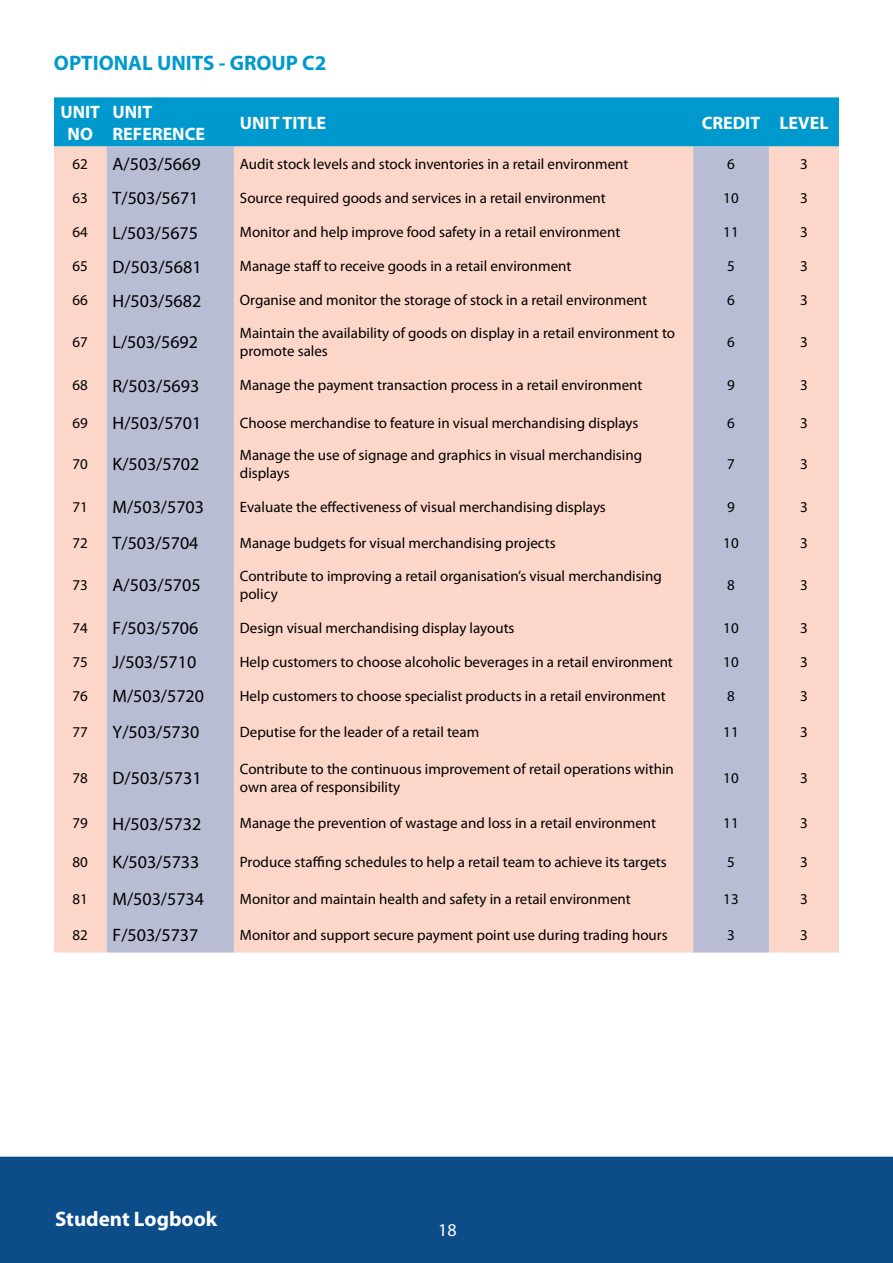
<style>
.page{position:relative;width:893px;height:1263px;background:#fff}
.page>*{position:absolute;margin:0;border:0;box-sizing:border-box;transform-origin:0 0}
.t1{font:700 21px "Myriad Pro";color:#0099cd}
.t2{font:700 21px "Myriad Pro";color:#fff}
.t3{font:18px "Myriad Pro";color:#000}
.t4{font:700 18px/21.6px "Myriad Pro";color:#fff;text-align:center}
.t5{font:18px "Myriad Pro";color:#fff}
.t6{font:15px/18px "Myriad Pro";color:#000}
</style>
<div class="page">
<div style="left:0;top:1157px;width:893px;height:106px;background:#0c4c88"></div>
<div style="left:54px;top:97px;width:785px;height:50px;background:#0099cd"></div>
<div style="left:54px;top:147px;width:785px;height:805px;background:#fcd6c8"></div>
<svg style="left:107px;top:147px;width:662px;height:805px;background:#e7cecb"></svg>
<h1 class="t1" style="left:54px;top:49px;width:274px">OPTIONAL UNITS - GROUP C2</h1>
<p class="t4" style="left:60px;top:100px;width:41px">UNIT<br>NO</p>
<p class="t4" style="left:113px;top:100px;width:94px;text-align:left">UNIT<br>REFERENCE</p>
<p class="t4" style="left:240px;top:111px;width:88px">UNIT TITLE</p>
<p class="t4" style="left:702px;top:111px;width:128px">CREDIT LEVEL</p>
<p class="t6" style="left:73px;top:155px;width:17px">62</p>
<p class="t3" style="left:113px;top:153px;width:90px">A/503/5669</p>
<p class="t6" style="left:240px;top:155px;width:390px">Audit stock levels and stock inventories in a retail environment</p>
<p class="t6" style="left:727px;top:155px;width:9px">6</p>
<p class="t6" style="left:800px;top:155px;width:9px">3</p>
<p class="t6" style="left:73px;top:189px;width:17px">63</p>
<p class="t3" style="left:113px;top:187px;width:87px">T/503/5671</p>
<p class="t6" style="left:240px;top:189px;width:367px">Source required goods and services in a retail environment</p>
<p class="t6" style="left:723px;top:189px;width:17px">10</p>
<p class="t6" style="left:800px;top:189px;width:9px">3</p>
<p class="t6" style="left:73px;top:223px;width:17px">64</p>
<p class="t3" style="left:113px;top:221px;width:87px">L/503/5675</p>
<p class="t6" style="left:240px;top:223px;width:382px">Monitor and help improve food safety in a retail environment</p>
<p class="t6" style="left:723px;top:223px;width:17px">11</p>
<p class="t6" style="left:800px;top:223px;width:9px">3</p>
<p class="t6" style="left:73px;top:257px;width:17px">65</p>
<p class="t3" style="left:113px;top:255px;width:90px">D/503/5681</p>
<p class="t6" style="left:240px;top:257px;width:333px">Manage staff to receive goods in a retail environment</p>
<p class="t6" style="left:727px;top:257px;width:9px">5</p>
<p class="t6" style="left:800px;top:257px;width:9px">3</p>
<p class="t6" style="left:73px;top:291px;width:17px">66</p>
<p class="t3" style="left:113px;top:289px;width:90px">H/503/5682</p>
<p class="t6" style="left:240px;top:291px;width:409px">Organise and monitor the storage of stock in a retail environment</p>
<p class="t6" style="left:727px;top:291px;width:9px">6</p>
<p class="t6" style="left:800px;top:291px;width:9px">3</p>
<p class="t6" style="left:73px;top:333px;width:17px">67</p>
<p class="t3" style="left:113px;top:331px;width:87px">L/503/5692</p>
<p class="t6" style="left:240px;top:324px;width:437px">Maintain the availability of goods on display in a retail environment to promote sales</p>
<p class="t6" style="left:727px;top:333px;width:9px">6</p>
<p class="t6" style="left:800px;top:333px;width:9px">3</p>
<p class="t6" style="left:73px;top:376px;width:17px">68</p>
<p class="t3" style="left:113px;top:374px;width:88px">R/503/5693</p>
<p class="t6" style="left:240px;top:376px;width:404px">Manage the payment transaction process in a retail environment</p>
<p class="t6" style="left:727px;top:376px;width:9px">9</p>
<p class="t6" style="left:800px;top:376px;width:9px">3</p>
<p class="t6" style="left:73px;top:413px;width:17px">69</p>
<p class="t3" style="left:113px;top:412px;width:90px">H/503/5701</p>
<p class="t6" style="left:240px;top:413px;width:400px">Choose merchandise to feature in visual merchandising displays</p>
<p class="t6" style="left:727px;top:413px;width:9px">6</p>
<p class="t6" style="left:800px;top:413px;width:9px">3</p>
<p class="t6" style="left:73px;top:455px;width:17px">70</p>
<p class="t3" style="left:113px;top:453px;width:88px">K/503/5702</p>
<p class="t6" style="left:240px;top:446px;width:404px">Manage the use of signage and graphics in visual merchandising displays</p>
<p class="t6" style="left:727px;top:455px;width:9px">7</p>
<p class="t6" style="left:800px;top:455px;width:9px">3</p>
<p class="t6" style="left:73px;top:497px;width:17px">71</p>
<p class="t3" style="left:113px;top:496px;width:93px">M/503/5703</p>
<p class="t6" style="left:240px;top:497px;width:368px">Evaluate the effectiveness of visual merchandising displays</p>
<p class="t6" style="left:727px;top:497px;width:9px">9</p>
<p class="t6" style="left:800px;top:497px;width:9px">3</p>
<p class="t6" style="left:73px;top:533px;width:17px">72</p>
<p class="t3" style="left:113px;top:532px;width:87px">T/503/5704</p>
<p class="t6" style="left:240px;top:533px;width:317px">Manage budgets for visual merchandising projects</p>
<p class="t6" style="left:723px;top:533px;width:17px">10</p>
<p class="t6" style="left:800px;top:533px;width:9px">3</p>
<p class="t6" style="left:73px;top:576px;width:17px">73</p>
<p class="t3" style="left:113px;top:574px;width:90px">A/503/5705</p>
<p class="t6" style="left:240px;top:567px;width:423px">Contribute to improving a retail organisation’s visual merchandising policy</p>
<p class="t6" style="left:727px;top:576px;width:9px">8</p>
<p class="t6" style="left:800px;top:576px;width:9px">3</p>
<p class="t6" style="left:73px;top:619px;width:17px">74</p>
<p class="t3" style="left:113px;top:617px;width:87px">F/503/5706</p>
<p class="t6" style="left:240px;top:619px;width:276px">Design visual merchandising display layouts</p>
<p class="t6" style="left:723px;top:619px;width:17px">10</p>
<p class="t6" style="left:800px;top:619px;width:9px">3</p>
<p class="t6" style="left:73px;top:653px;width:17px">75</p>
<p class="t3" style="left:113px;top:651px;width:85px">J/503/5710</p>
<p class="t6" style="left:240px;top:653px;width:434px">Help customers to choose alcoholic beverages in a retail environment</p>
<p class="t6" style="left:723px;top:653px;width:17px">10</p>
<p class="t6" style="left:800px;top:653px;width:9px">3</p>
<p class="t6" style="left:73px;top:687px;width:17px">76</p>
<p class="t3" style="left:113px;top:685px;width:93px">M/503/5720</p>
<p class="t6" style="left:240px;top:687px;width:427px">Help customers to choose specialist products in a retail environment</p>
<p class="t6" style="left:727px;top:687px;width:9px">8</p>
<p class="t6" style="left:800px;top:687px;width:9px">3</p>
<p class="t6" style="left:73px;top:723px;width:17px">77</p>
<p class="t3" style="left:113px;top:721px;width:88px">Y/503/5730</p>
<p class="t6" style="left:240px;top:723px;width:241px">Deputise for the leader of a retail team</p>
<p class="t6" style="left:723px;top:723px;width:17px">11</p>
<p class="t6" style="left:800px;top:723px;width:9px">3</p>
<p class="t6" style="left:73px;top:768px;width:17px">78</p>
<p class="t3" style="left:113px;top:767px;width:90px">D/503/5731</p>
<p class="t6" style="left:240px;top:759px;width:435px">Contribute to the continuous improvement of retail operations within own area of responsibility</p>
<p class="t6" style="left:723px;top:768px;width:17px">10</p>
<p class="t6" style="left:800px;top:768px;width:9px">3</p>
<p class="t6" style="left:73px;top:814px;width:17px">79</p>
<p class="t3" style="left:113px;top:812px;width:90px">H/503/5732</p>
<p class="t6" style="left:240px;top:814px;width:418px">Manage the prevention of wastage and loss in a retail environment</p>
<p class="t6" style="left:723px;top:814px;width:17px">11</p>
<p class="t6" style="left:800px;top:814px;width:9px">3</p>
<p class="t6" style="left:73px;top:852px;width:17px">80</p>
<p class="t3" style="left:113px;top:851px;width:88px">K/503/5733</p>
<p class="t6" style="left:240px;top:852px;width:428px">Produce staffing schedules to help a retail team to achieve its targets</p>
<p class="t6" style="left:727px;top:852px;width:9px">5</p>
<p class="t6" style="left:800px;top:852px;width:9px">3</p>
<p class="t6" style="left:73px;top:890px;width:17px">81</p>
<p class="t3" style="left:113px;top:888px;width:93px">M/503/5734</p>
<p class="t6" style="left:240px;top:890px;width:392px">Monitor and maintain health and safety in a retail environment</p>
<p class="t6" style="left:723px;top:890px;width:17px">13</p>
<p class="t6" style="left:800px;top:890px;width:9px">3</p>
<p class="t6" style="left:73px;top:926px;width:17px">82</p>
<p class="t3" style="left:113px;top:924px;width:87px">F/503/5737</p>
<p class="t6" style="left:240px;top:926px;width:429px">Monitor and support secure payment point use during trading hours</p>
<p class="t6" style="left:727px;top:926px;width:9px">3</p>
<p class="t6" style="left:800px;top:926px;width:9px">3</p>
<h1 class="t2" style="left:55px;top:1205px;width:164px">Student Logbook</h1>
<p class="t5" style="left:438px;top:1218px;width:20px">18</p>
</div>
